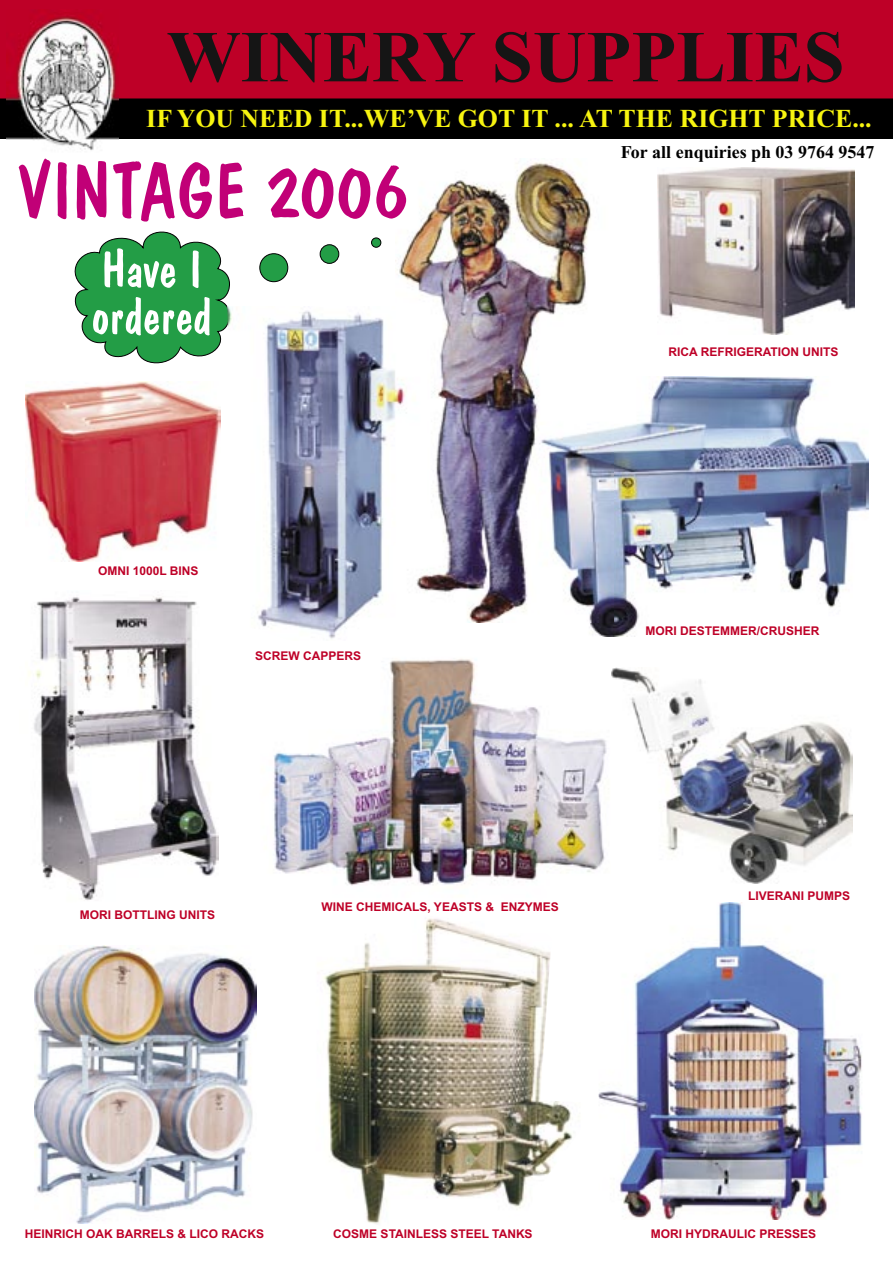
<style>
.page{position:relative;width:893px;height:1263px;background:#fff}
.page>*{position:absolute;margin:0;border:0;box-sizing:border-box;transform-origin:0 0}
.t1{font:78.15px "Dom Casual BT";color:#c10077}
.t2{font:700 73.05px "Times New Roman";color:#151515}
.t3{font:51.45px/46.7px "Dom Casual BT";color:#fff}
.t4{font:700 25.8px "Times New Roman";color:#f7f410}
.t5{font:700 18px "Times New Roman";color:#000}
.t6{font:700 12px "Arial";color:#be0027}
</style>
<div class="page">
<img style="left:323px;top:919px;width:276px;height:305px">
<img style="left:273px;top:659px;width:344px;height:260px">
<div style="left:0;top:0;width:893px;height:99px;background:#be0027"></div>
<div style="left:0;top:99px;width:893px;height:39px;background:#000"></div>
<img style="left:7px;top:9px;width:111px;height:142px">
<img style="left:657px;top:168px;width:198px;height:167px">
<img style="left:590px;top:376px;width:279px;height:261px">
<img style="left:599px;top:902px;width:263px;height:317px">
<img style="left:35px;top:945px;width:221px;height:278px">
<img style="left:25px;top:382px;width:196px;height:179px">
<img style="left:29px;top:596px;width:189px;height:304px">
<img style="left:611px;top:668px;width:241px;height:215px">
<img style="left:395px;top:162px;width:219px;height:461px">
<svg style="left:74px;top:231px;width:307px;height:133px"></svg>
<img style="left:227px;top:306px;width:201px;height:333px">
<p class="t2" style="left:167px;top:13px;width:679px">WINERY SUPPLIES</p>
<p class="t4" style="left:146px;top:103px;width:727px">IF YOU NEED IT...WE’VE GOT IT ... AT THE RIGHT PRICE...</p>
<p class="t1" style="left:17px;top:144px;width:395px">VINTAGE 2006</p>
<p class="t3" style="left:92px;top:245px;width:122px">Have I ordered</p>
<p class="t6" style="left:98px;top:566px;width:102px">OMNI 1000L BINS</p>
<p class="t6" style="left:255px;top:652px;width:108px">SCREW CAPPERS</p>
<p class="t5" style="left:621px;top:142px;width:255px">For all enquiries ph 03 9764 9547</p>
<p class="t6" style="left:668px;top:347px;width:171px">RICA REFRIGERATION UNITS</p>
<p class="t6" style="left:646px;top:626px;width:175px">MORI DESTEMMER/CRUSHER</p>
<p class="t6" style="left:80px;top:910px;width:137px">MORI BOTTLING UNITS</p>
<p class="t6" style="left:322px;top:902px;width:239px">WINE CHEMICALS, YEASTS &amp; ENZYMES</p>
<p class="t6" style="left:748px;top:891px;width:104px">LIVERANI PUMPS</p>
<p class="t6" style="left:25px;top:1229px;width:241px">HEINRICH OAK BARRELS &amp; LICO RACKS</p>
<p class="t6" style="left:333px;top:1229px;width:201px">COSME STAINLESS STEEL TANKS</p>
<p class="t6" style="left:651px;top:1229px;width:167px">MORI HYDRAULIC PRESSES</p>
</div>
